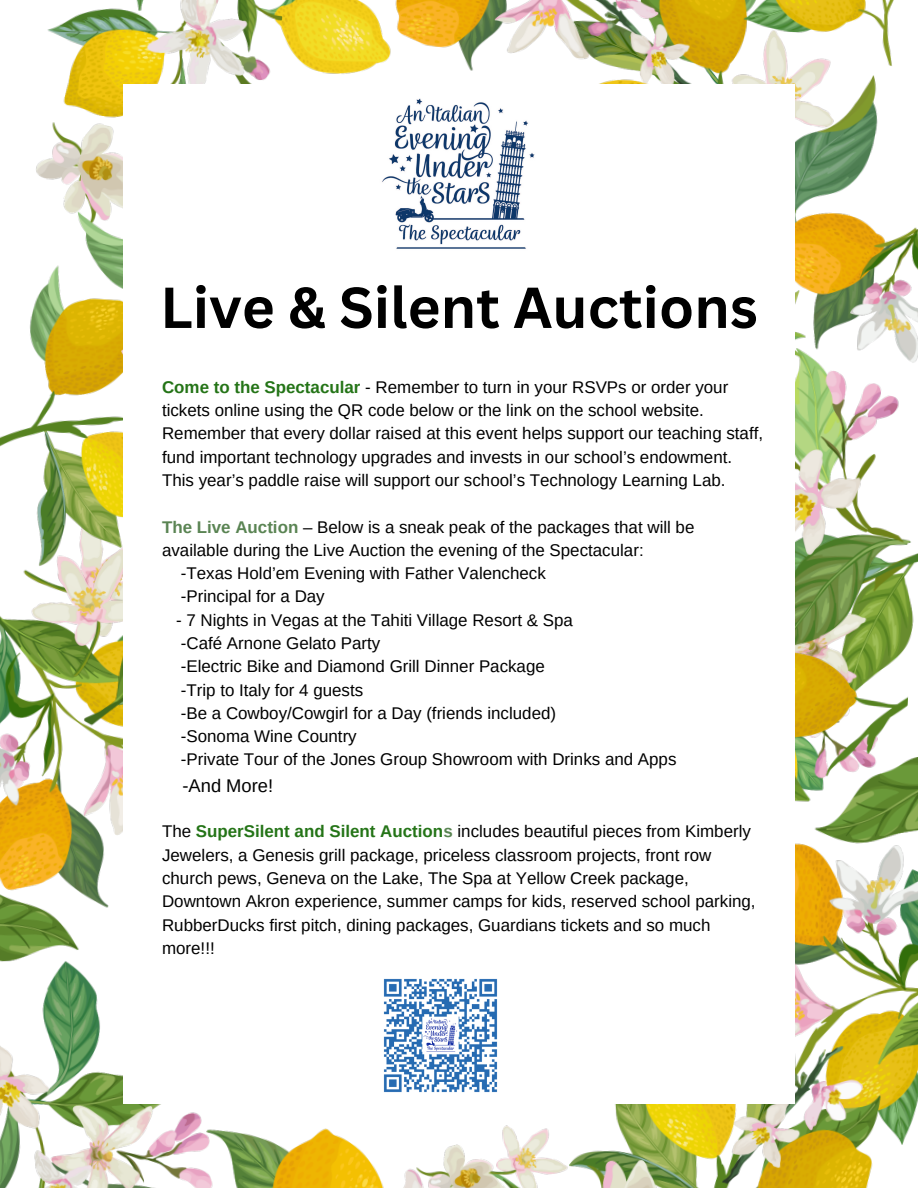
<style>
.page{position:relative;width:918px;height:1188px;background:#fff}
.page>*{position:absolute;margin:0;border:0;box-sizing:border-box;transform-origin:0 0}
.t1{font:700 56.4px "Canva Sans";color:#000}
.t2{font:18.3px "Arimo";color:#000}
.t3{font:16.95px/23.2px "Arimo";color:#000}
.s1{font-weight:700;color:#247417}
.s2{font-weight:700;color:#5a8453}
</style>
<div class="page">
<img style="left:0;top:865px;width:918px;height:323px">
<img style="left:0;top:0;width:918px;height:865px">
<div style="left:123px;top:84px;width:672px;height:1020px;background:#fff"></div>
<img style="left:382px;top:98px;width:153px;height:151px">
<img style="left:383px;top:978px;width:115px;height:115px">
<p class="t1" style="left:160px;top:268px;width:599px">Live &amp; Silent Auctions</p>
<p class="t3" style="left:162px;top:375px;width:603px"><span class="s1">Come to the Spectacular</span> - Remember to turn in your RSVPs or order your tickets online using the QR code below or the link on the school website.<br>Remember that every dollar raised at this event helps support our teaching staff, fund important technology upgrades and invests in our school’s endowment.<br>This year’s paddle raise will support our school’s Technology Learning Lab.</p>
<p class="t3" style="left:162px;top:515px;width:534px"><span class="s2">The Live Auction</span> – Below is a sneak peak of the packages that will be available during the Live Auction the evening of the Spectacular:</p>
<p class="t3" style="left:181px;top:562px;width:366px">-Texas Hold’em Evening with Father Valencheck</p>
<p class="t3" style="left:181px;top:585px;width:145px">-Principal for a Day</p>
<p class="t3" style="left:176px;top:608px;width:398px">- 7 Nights in Vegas at the Tahiti Village Resort &amp; Spa</p>
<p class="t3" style="left:181px;top:632px;width:201px">-Café Arnone Gelato Party</p>
<p class="t3" style="left:181px;top:655px;width:365px">-Electric Bike and Diamond Grill Dinner Package</p>
<p class="t3" style="left:181px;top:678px;width:184px">-Trip to Italy for 4 guests</p>
<p class="t3" style="left:181px;top:701px;width:377px">-Be a Cowboy/Cowgirl for a Day (friends included)</p>
<p class="t3" style="left:181px;top:725px;width:177px">-Sonoma Wine Country</p>
<p class="t3" style="left:181px;top:748px;width:497px">-Private Tour of the Jones Group Showroom with Drinks and Apps</p>
<p class="t2" style="left:182px;top:775px;width:92px">-And More!</p>
<p class="t3" style="left:162px;top:820px;width:595px">The <span class="s1">SuperSilent and Silent Auction</span><span class="s2">s</span> includes beautiful pieces from Kimberly Jewelers, a Genesis grill package, priceless classroom projects, front row church pews, Geneva on the Lake, The Spa at Yellow Creek package, Downtown Akron experience, summer camps for kids, reserved school parking, RubberDucks first pitch, dining packages, Guardians tickets and so much more!!!</p>
</div>
